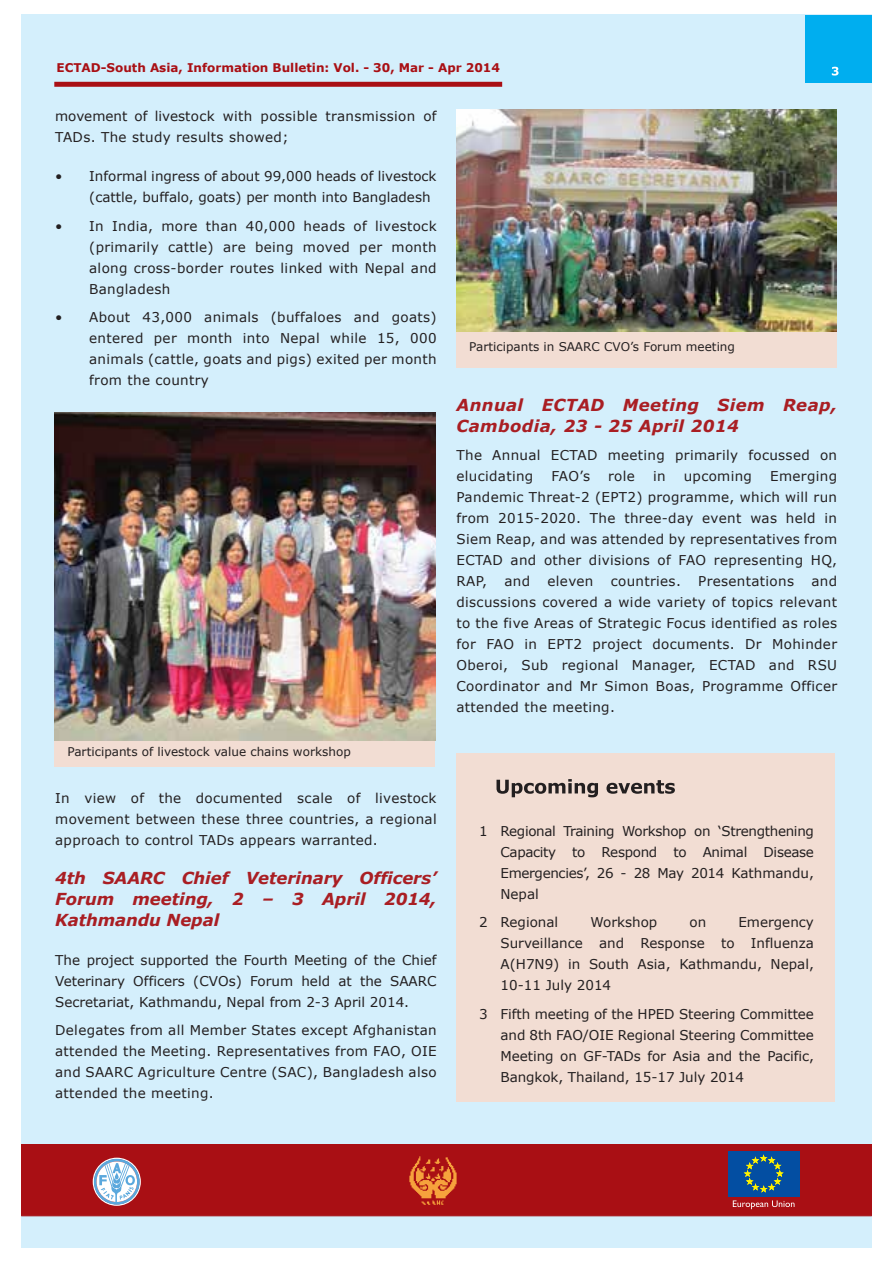
<style>
.page{position:relative;width:893px;height:1263px;background:#fff}
.page>*{position:absolute;margin:0;border:0;box-sizing:border-box;transform-origin:0 0}
.t1{font:italic 700 16.5px/21px "Verdana";letter-spacing:-.005em;color:#a91e23;text-align:justify}
.t2{font:italic 700 16.5px/21px "Verdana";letter-spacing:.025em;color:#a91e23}
.t3{font:13.5px/21px "Verdana";letter-spacing:.025em;color:#231f20;text-align:justify}
.t4{font:13.5px/21px "Verdana";color:#231f20}
.t5{font:12px "Verdana";color:#231f20}
.t6{font:700 12px "Verdana";color:#a90f14}
</style>
<div class="page">
<div style="left:21px;top:15px;width:851px;height:1233px;background:#d4effc"></div>
<div style="left:805px;top:15px;width:67px;height:68px;background:#00aeef"></div>
<svg style="left:832px;top:67px;width:6px;height:9px"></svg>
<div style="left:21px;top:1144px;width:851px;height:72px;background:#a90f14"></div>
<svg style="left:94px;top:1159px;width:46px;height:46px;background:#b3b5c9"></svg>
<hr style="left:21px;top:1215px;width:851px;height:1px;background:#a91e23">
<svg style="left:733px;top:1200px;width:61px;height:9px"></svg>
<div style="left:728px;top:1151px;width:71px;height:45px;background:#034ea2"></div>
<svg style="left:745px;top:1155px;width:38px;height:37px"></svg>
<img style="left:409px;top:1156px;width:48px;height:49px">
<div style="left:54px;top:82px;width:448px;height:5px;background:#a90f14"></div>
<div style="left:55px;top:731px;width:380px;height:36px;background:#f2ddd3"></div>
<div style="left:456px;top:754px;width:379px;height:348px;background:#f2ddd3"></div>
<svg style="left:496px;top:779px;width:179px;height:18px"></svg>
<div style="left:456px;top:332px;width:381px;height:36px;background:#f2ddd3"></div>
<img style="left:55px;top:412px;width:380px;height:328px">
<img style="left:456px;top:110px;width:381px;height:222px">
<p class="t6" style="left:56px;top:59px;width:445px">ECTAD-South Asia, Information Bulletin: Vol. - 30, Mar - Apr 2014</p>
<p class="t3" style="left:55px;top:106px;width:383px">movement of livestock with possible transmission of<br>TADs. The study results showed;</p>
<p class="t4" style="left:89px;top:166px;width:349px;text-indent:-34px">• Informal ingress of about 99,000 heads of livestock (cattle, buffalo, goats) per month into Bangladesh</p>
<p class="t3" style="left:89px;top:215px;width:349px;text-indent:-34px">• In India, more than 40,000 heads of livestock (primarily cattle) are being moved per month along cross-border routes linked with Nepal and Bangladesh</p>
<p class="t3" style="left:89px;top:307px;width:349px;text-indent:-34px">• About 43,000 animals (buffaloes and goats) entered per month into Nepal while 15, 000 animals (cattle, goats and pigs) exited per month from the country</p>
<p class="t5" style="left:469px;top:338px;width:267px">Participants in SAARC CVO’s Forum meeting</p>
<p class="t5" style="left:67px;top:744px;width:285px">Participants of livestock value chains workshop</p>
<p class="t3" style="left:55px;top:787px;width:383px">In view of the documented scale of livestock movement between these three countries, a regional approach to control TADs appears warranted.</p>
<p class="t1" style="left:55px;top:867px;width:383px">4th SAARC Chief Veterinary Officers’ Forum meeting, 2 – 3 April 2014, Kathmandu Nepal</p>
<p class="t3" style="left:55px;top:949px;width:383px">The project supported the Fourth Meeting of the Chief Veterinary Officers (CVOs) Forum held at the SAARC Secretariat, Kathmandu, Nepal from 2-3 April 2014.</p>
<p class="t3" style="left:55px;top:1019px;width:383px">Delegates from all Member States except Afghanistan attended the Meeting. Representatives from FAO, OIE and SAARC Agriculture Centre (SAC), Bangladesh also attended the meeting.</p>
<p class="t2" style="left:456px;top:394px;width:382px">Annual ECTAD Meeting Siem Reap,<br>Cambodia, 23 - 25 April 2014</p>
<p class="t3" style="left:456px;top:445px;width:382px">The Annual ECTAD meeting primarily focussed on elucidating</p>
<p class="t3" style="left:551px;top:466px;width:40px">FAO’s</p>
<p class="t3" style="left:608px;top:466px;width:28px">role</p>
<p class="t3" style="left:653px;top:466px;width:14px">in</p>
<p class="t3" style="left:684px;top:466px;width:70px">upcoming</p>
<p class="t3" style="left:456px;top:466px;width:382px;text-indent:314px">Emerging Pandemic Threat-2 (EPT2) programme, which will run from 2015-2020. The three-day event was held in Siem Reap, and was attended by representatives from ECTAD and other divisions of FAO representing HQ, RAP,</p>
<p class="t3" style="left:456px;top:571px;width:382px;text-indent:355px">and discussions covered a wide variety of topics relevant to the five Areas of Strategic Focus identified as roles for FAO in EPT2 project documents. Dr Mohinder Oberoi, Sub regional Manager, ECTAD and RSU Coordinator and Mr Simon Boas, Programme Officer attended the meeting.</p>
<p class="t3" style="left:504px;top:571px;width:27px">and</p>
<p class="t3" style="left:547px;top:571px;width:47px">eleven</p>
<p class="t3" style="left:611px;top:571px;width:72px">countries.</p>
<p class="t3" style="left:698px;top:571px;width:97px">Presentations</p>
<p class="t3" style="left:500px;top:820px;width:315px;text-indent:-21px">1 Regional Training Workshop on ‘Strengthening Capacity to Respond to Animal Disease Emergencies’, 26 - 28 May 2014 Kathmandu, Nepal</p>
<p class="t4" style="left:479px;top:912px;width:81px">2 Regional</p>
<p class="t4" style="left:590px;top:912px;width:68px">Workshop</p>
<p class="t3" style="left:689px;top:912px;width:18px">on</p>
<p class="t3" style="left:500px;top:912px;width:315px;text-indent:238px">Emergency Surveillance and Response to Influenza A(H7N9) in South Asia, Kathmandu, Nepal, 10-11 July 2014</p>
<p class="t3" style="left:500px;top:1003px;width:315px;text-indent:-21px">3 Fifth meeting of the HPED Steering Committee and 8th FAO/OIE Regional Steering Committee Meeting on GF-TADs for Asia and the Pacific, Bangkok, Thailand, 15-17 July 2014</p>
</div>
